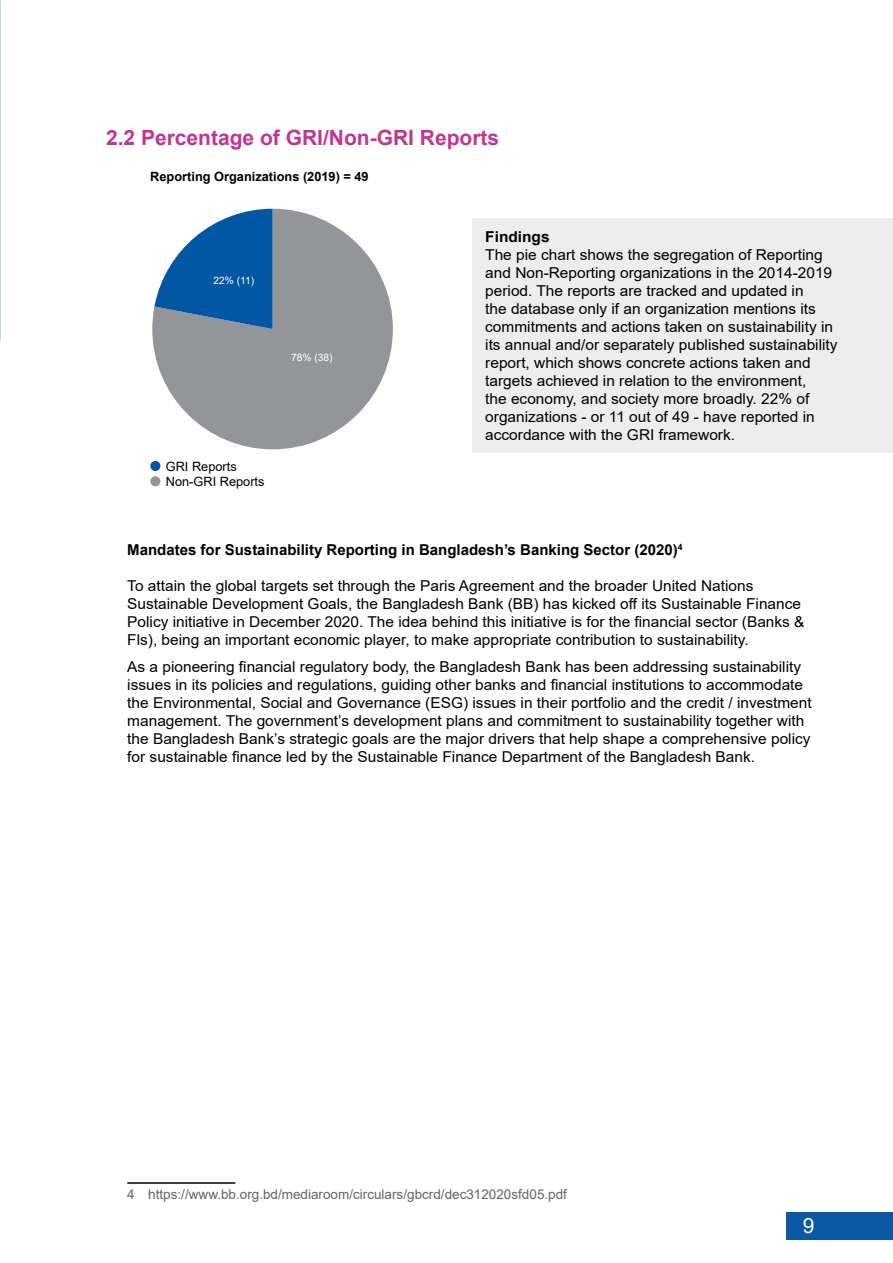
<style>
.page{position:relative;width:893px;height:1263px;background:#fff}
.page>*{position:absolute;margin:0;border:0;box-sizing:border-box;transform-origin:0 0}
.t1{font:700 21px "Arial";color:#c13593}
.t2{font:21px "Arial";color:#fff}
.t3{font:15px/18px "Arial";color:#000}
.t4{font:700 15px "Arial";color:#000}
.t5{font:13.5px "Arial";color:#636466}
.t6{font:700 12.75px "Arial";color:#000}
.t7{font:12.75px/15.3px "Arial";color:#000}
.t8{font:10.2px "Arial";color:#fff}
</style>
<div class="page">
<div style="left:787px;top:1212px;width:106px;height:27px;background:#0d58a4"></div>
<svg style="left:0;top:0;width:1px;height:194px"></svg>
<svg style="left:0;top:296px;width:1px;height:45px"></svg>
<hr style="left:127px;top:1182px;width:108px;height:2px;background:#000">
<div style="left:150px;top:461px;width:10px;height:10px;background:#0257a5;border-radius:50%"></div>
<div style="left:150px;top:476px;width:10px;height:10px;background:#939598;border-radius:50%"></div>
<svg style="left:152px;top:209px;width:241px;height:240px;fill:#939598"></svg>
<svg style="left:154px;top:209px;width:119px;height:120px"></svg>
<div style="left:472px;top:218px;width:421px;height:234px;background:#ededee"></div>
<h1 class="t1" style="left:106px;top:123px;width:395px">2.2 Percentage of GRI/Non-GRI Reports</h1>
<p class="t6" style="left:150px;top:167px;width:220px">Reporting Organizations (2019) = 49</p>
<p class="t8" style="left:213px;top:273px;width:42px">22% (11)</p>
<p class="t8" style="left:291px;top:350px;width:43px">78% (38)</p>
<p class="t7" style="left:166px;top:459px;width:100px">GRI Reports<br>Non-GRI Reports</p>
<p class="t4" style="left:485px;top:226px;width:66px">Findings</p>
<p class="t3" style="left:485px;top:245px;width:354px">The pie chart shows the segregation of Reporting and Non-Reporting organizations in the 2014-2019 period. The reports are tracked and updated in<br>the database only if an organization mentions its commitments and actions taken on sustainability in its annual and/or separately published sustainability report, which shows concrete actions taken and targets achieved in relation to the environment,<br>the economy, and society more broadly. 22% of organizations - or 11 out of 49 - have reported in accordance with the GRI framework.</p>
<p class="t4" style="left:127px;top:539px;width:557px">Mandates for Sustainability Reporting in Bangladesh’s Banking Sector (2020)<sup>4</sup></p>
<p class="t3" style="left:127px;top:577px;width:679px">To attain the global targets set through the Paris Agreement and the broader United Nations Sustainable Development Goals, the Bangladesh Bank (BB) has kicked off its Sustainable Finance Policy initiative in December 2020. The idea behind this initiative is for the financial sector (Banks &amp; Fls), being an important economic player, to make appropriate contribution to sustainability.</p>
<p class="t3" style="left:127px;top:657px;width:686px">As a pioneering financial regulatory body, the Bangladesh Bank has been addressing sustainability issues in its policies and regulations, guiding other banks and financial institutions to accommodate the Environmental, Social and Governance (ESG) issues in their portfolio and the credit / investment management. The government’s development plans and commitment to sustainability together with the Bangladesh Bank’s strategic goals are the major drivers that help shape a comprehensive policy for sustainable finance led by the Sustainable Finance Department of the Bangladesh Bank.</p>
<p class="t5" style="left:127px;top:1185px;width:441px">4 https://www.bb.org.bd/mediaroom/circulars/gbcrd/dec312020sfd05.pdf</p>
<h1 class="t2" style="left:803px;top:1211px;width:13px">9</h1>
</div>
